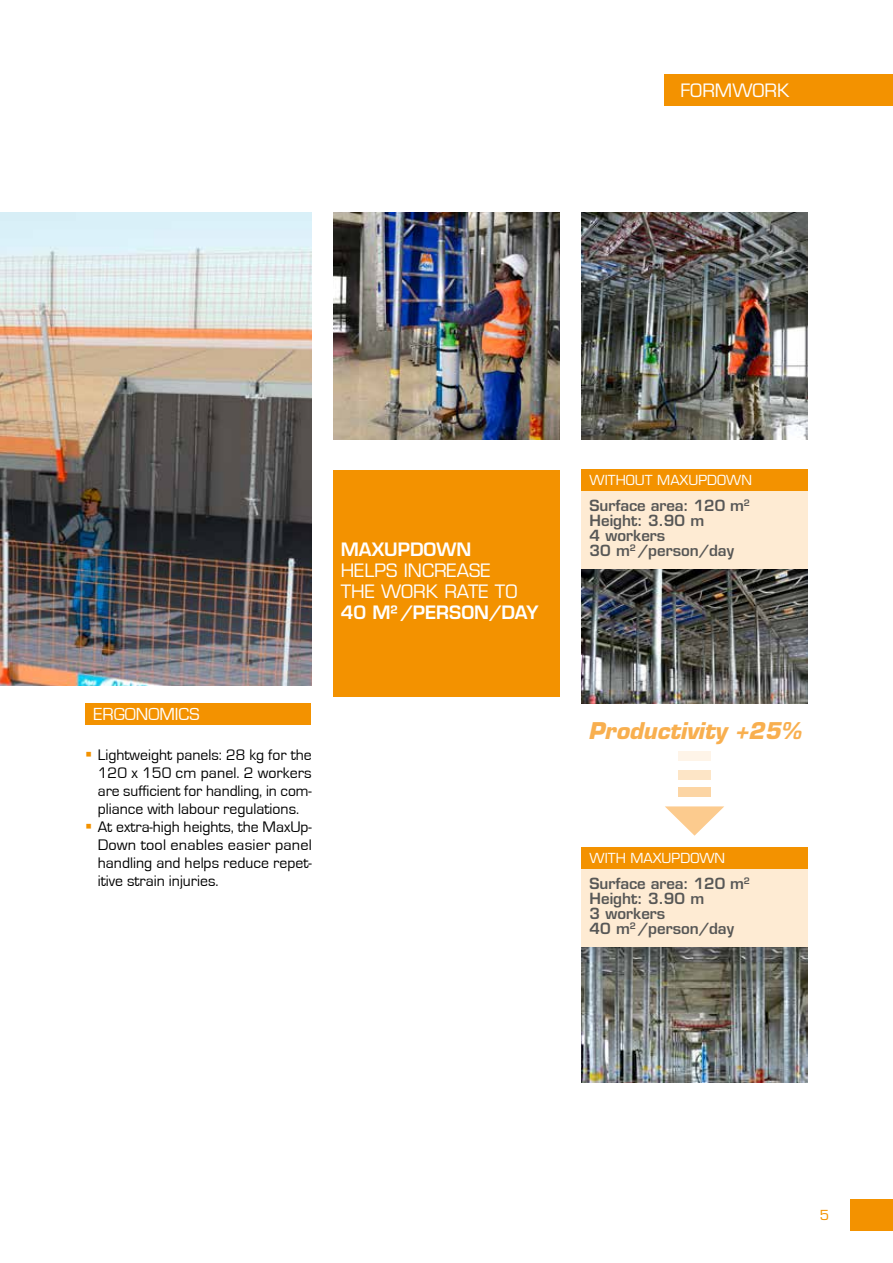
<style>
.page{position:relative;width:893px;height:1263px;background:#fff}
.page>*{position:absolute;margin:0;border:0;box-sizing:border-box;transform-origin:0 0}
.t1{font:italic 700 22.5px "Eurostile LT Std";color:#f8af4f}
.t2{font:18px/21px "Eurostile LT Std";color:#fff}
.t3{font:600 18px "Eurostile LT Std";color:#fff}
.t4{font:18px "Eurostile";color:#fff}
.t5{font:15.75px/18px "Eurostile";color:#000}
.t6{font:600 15px/15px "Eurostile LT Std";color:#575756}
.t7{font:13.5px "Eurostile LT Std";color:#fff}
.t8{font:13.5px "Eurostile LT Std";color:#f39200}
</style>
<div class="page">
<div style="left:850px;top:1199px;width:43px;height:32px;background:#f39200"></div>
<div style="left:664px;top:74px;width:229px;height:32px;background:#f39200"></div>
<img style="left:0;top:213px;width:312px;height:473px">
<div style="left:85px;top:704px;width:225px;height:21px;background:#f39200"></div>
<img style="left:333px;top:213px;width:227px;height:226px">
<img style="left:581px;top:213px;width:227px;height:226px">
<img style="left:581px;top:569px;width:227px;height:135px">
<div style="left:581px;top:470px;width:227px;height:21px;background:#f39200"></div>
<div style="left:581px;top:491px;width:227px;height:78px;background:#feebd3"></div>
<img style="left:581px;top:947px;width:227px;height:135px">
<div style="left:581px;top:848px;width:227px;height:21px;background:#f39200"></div>
<div style="left:581px;top:869px;width:227px;height:78px;background:#feebd3"></div>
<svg style="left:665px;top:806px;width:59px;height:30px"></svg>
<div style="left:678px;top:752px;width:33px;height:9px;background:#fef4e8"></div>
<div style="left:678px;top:770px;width:33px;height:10px;background:#fde5c6"></div>
<div style="left:678px;top:788px;width:33px;height:9px;background:#fcd5a4"></div>
<div style="left:333px;top:470px;width:227px;height:226px;background:#f39200"></div>
<p class="t2" style="left:680px;top:80px;width:111px">FORMWORK</p>
<p class="t3" style="left:341px;top:538px;width:132px">MAXUPDOWN</p>
<p class="t2" style="left:341px;top:560px;width:178px">HELPS INCREASE<br>THE WORK RATE TO</p>
<p class="t3" style="left:341px;top:601px;width:199px">40 M²/PERSON/DAY</p>
<p class="t4" style="left:94px;top:705px;width:107px">ERGONOMICS</p>
<p class="t5" style="left:98px;top:746px;width:216px">Lightweight panels: 28 kg for the<br>120 x 150 cm panel. 2 workers are sufficient for handling, in com&shy;pliance with labour regulations.<br>At extra-high heights, the MaxUp-<br>Down tool enables easier panel handling and helps reduce repet&shy;itive strain injuries.</p>
<p class="t7" style="left:590px;top:472px;width:164px">WITHOUT MAXUPDOWN</p>
<p class="t6" style="left:590px;top:498px;width:162px">Surface area: 120 m<sup>2<br></sup>Height: 3.90 m<br>4 workers<br>30 m<sup>2</sup> /person/day</p>
<h1 class="t1" style="left:588px;top:716px;width:214px">Productivity +25%</h1>
<p class="t7" style="left:590px;top:850px;width:137px">WITH MAXUPDOWN</p>
<p class="t6" style="left:590px;top:876px;width:162px">Surface area: 120 m<sup>2<br></sup>Height: 3.90 m<br>3 workers<br>40 m<sup>2</sup> /person/day</p>
<p class="t8" style="left:820px;top:1207px;width:11px">5</p>
</div>
